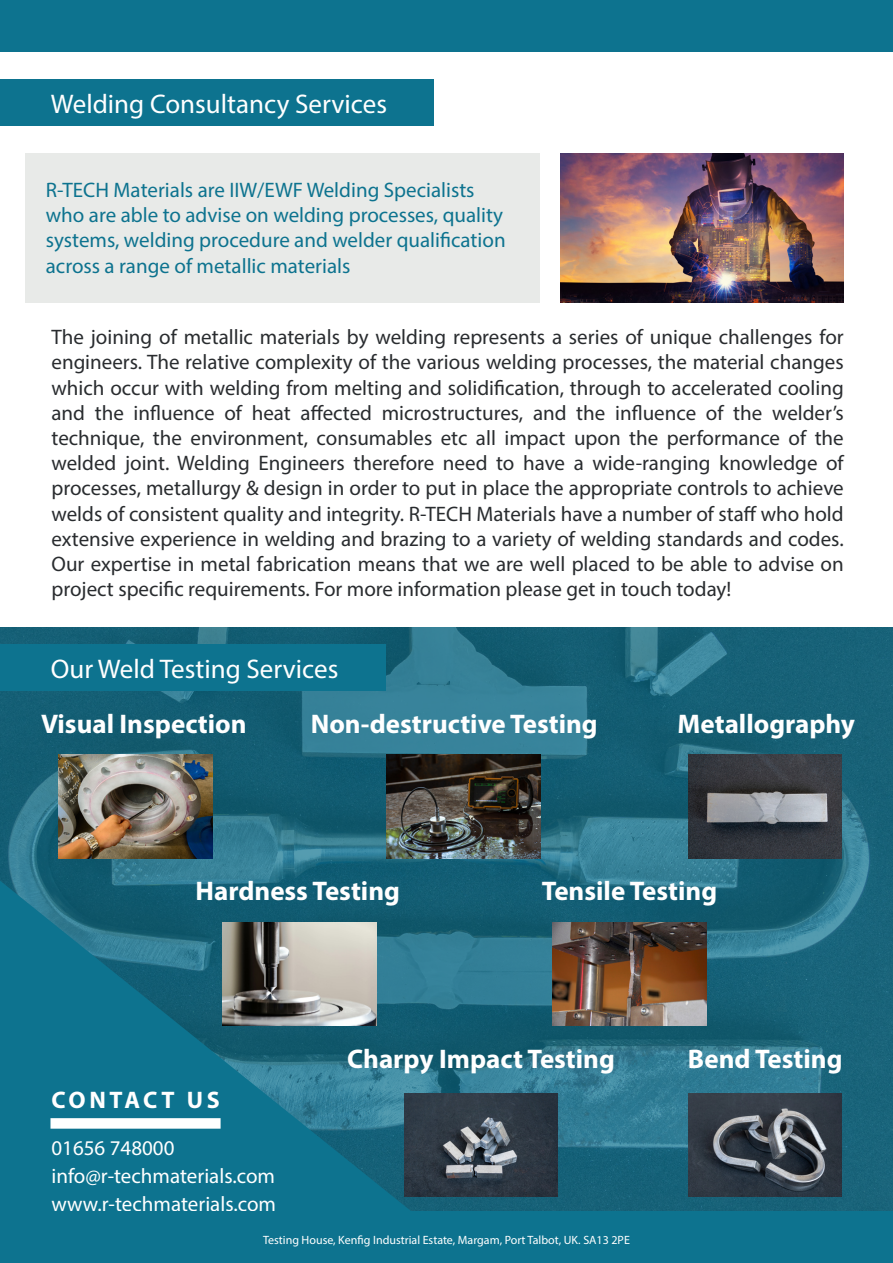
<style>
.page{position:relative;width:893px;height:1263px;background:#fff}
.page>*{position:absolute;margin:0;border:0;box-sizing:border-box;transform-origin:0 0}
.t1{font:700 27px "Myriad Pro";color:#fff}
.t2{font:27px "Myriad Pro";color:#fff}
.t3{font:700 24px "Myriad Pro";letter-spacing:.15em;color:#fff}
.t4{font:21px/25.2px "Myriad Pro";color:#292c2f;text-align:justify}
.t5{font:21px/25.2px "Myriad Pro";color:#0d738f}
.t6{font:21px "Myriad Pro";color:#fff}
.t7{font:12px "Myriad Pro";color:#fff}
</style>
<div class="page">
<svg style="left:0;top:628px;width:893px;height:584px;background:#20697f"></svg>
<svg style="left:0;top:881px;width:476px;height:331px;background:#166e87"></svg>
<div style="left:0;top:1212px;width:893px;height:51px;background:#0d738f"></div>
<div style="left:50px;top:1118px;width:171px;height:11px;background:#fff"></div>
<div style="left:0;top:0;width:893px;height:51px;background:#0d738f"></div>
<div style="left:0;top:644px;width:385px;height:47px;background:#0d738f"></div>
<div style="left:0;top:79px;width:433px;height:47px;background:#0d738f"></div>
<div style="left:26px;top:153px;width:514px;height:150px;background:#e8eae8"></div>
<img style="left:560px;top:153px;width:283px;height:150px">
<img style="left:59px;top:755px;width:153px;height:103px">
<img style="left:223px;top:922px;width:153px;height:103px">
<img style="left:404px;top:1093px;width:154px;height:104px">
<img style="left:553px;top:923px;width:153px;height:102px">
<img style="left:688px;top:1093px;width:154px;height:104px">
<img style="left:387px;top:755px;width:153px;height:103px">
<img style="left:688px;top:755px;width:154px;height:103px">
<p class="t2" style="left:51px;top:88px;width:338px">Welding Consultancy Services</p>
<p class="t5" style="left:46px;top:177px;width:461px">R-TECH Materials are IIW/EWF Welding Specialists who are able to advise on welding processes, quality systems, welding procedure and welder qualification across a range of metallic materials</p>
<p class="t4" style="left:52px;top:324px;width:794px">The joining of metallic materials by welding represents a series of unique challenges for engineers. The relative complexity of the various welding processes, the material changes which occur with welding from melting and solidification, through to accelerated cooling and the influence of heat affected microstructures, and the influence of the welder’s technique, the environment, consumables etc all impact upon the performance of the welded joint. Welding Engineers therefore need to have a wide-ranging knowledge of processes, metallurgy &amp; design in order to put in place the appropriate controls to achieve welds of consistent quality and integrity. R-TECH Materials have a number of staff who hold extensive experience in welding and brazing to a variety of welding standards and codes.<br>Our expertise in metal fabrication means that we are well placed to be able to advise on project specific requirements. For more information please get in touch today!</p>
<p class="t2" style="left:51px;top:653px;width:289px">Our Weld Testing Services</p>
<p class="t1" style="left:41px;top:706px;width:207px">Visual Inspection</p>
<p class="t1" style="left:311px;top:706px;width:288px">Non-destructive Testing</p>
<p class="t1" style="left:678px;top:706px;width:179px">Metallography</p>
<p class="t1" style="left:196px;top:873px;width:206px">Hardness Testing</p>
<p class="t1" style="left:542px;top:873px;width:177px">Tensile Testing</p>
<p class="t3" style="left:51px;top:1084px;width:170px">CONTACT US</p>
<p class="t3" style="left:51px;top:1126px;width:170px">CONTACT US</p>
<p class="t6" style="left:51px;top:1163px;width:225px">info@r-techmaterials.com</p>
<p class="t6" style="left:51px;top:1135px;width:124px">01656 748000</p>
<p class="t6" style="left:51px;top:1191px;width:226px">www.r-techmaterials.com</p>
<p class="t1" style="left:347px;top:1041px;width:269px">Charpy Impact Testing</p>
<p class="t7" style="left:263px;top:1233px;width:368px">Testing House, Kenfig Industrial Estate, Margam, Port Talbot, UK. SA13 2PE</p>
<p class="t1" style="left:688px;top:1041px;width:156px">Bend Testing</p>
</div>
